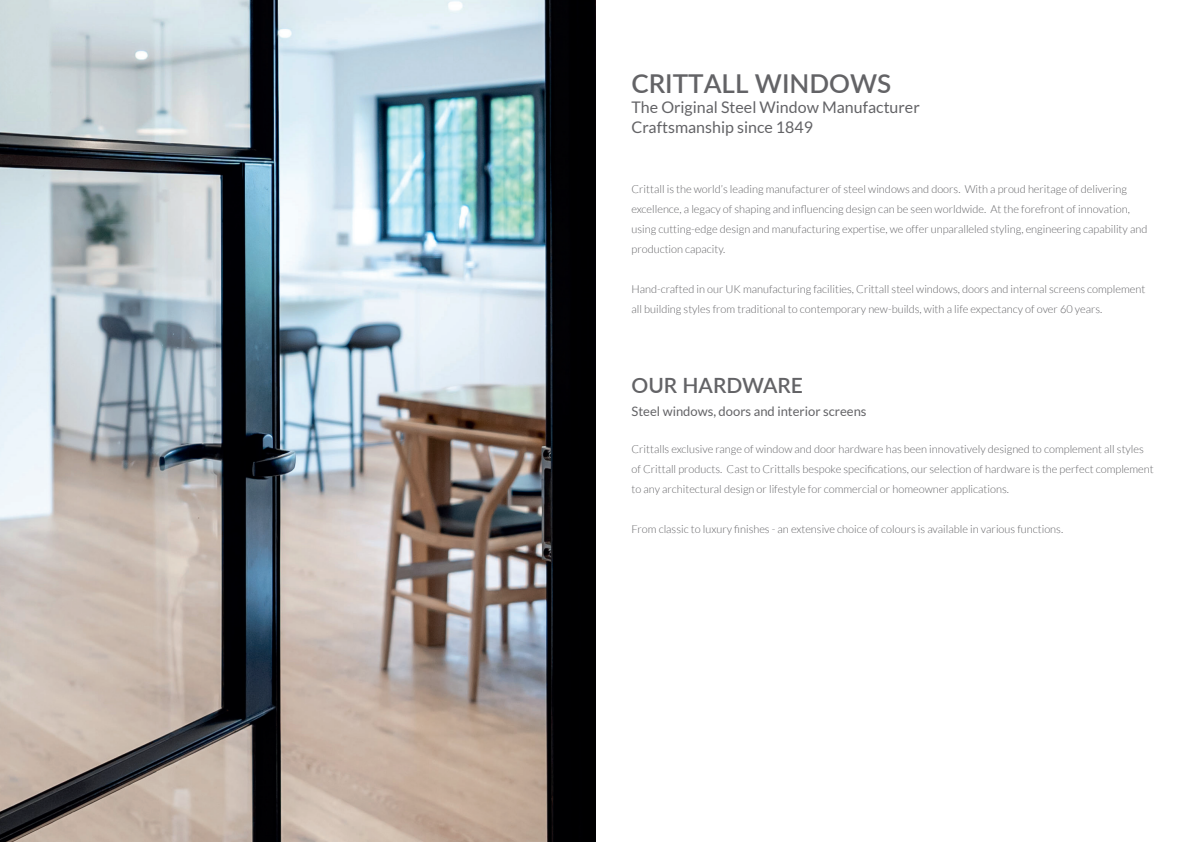
<style>
.page{position:relative;width:1191px;height:842px;background:#fff}
.page>*{position:absolute;margin:0;border:0;box-sizing:border-box;transform-origin:0 0}
.t1{font:600 26px "Lato";color:#636366}
.t2{font:600 21px "Lato";color:#636366}
.t3{font:16px/20px "Lato";color:#636366}
.t4{font:13px "Lato";color:#636366}
.t5{font:300 11px/20px "Lato";color:#636366}
</style>
<div class="page">
<img style="left:0;top:0;width:595px;height:842px">
<h1 class="t1" style="left:631px;top:65px;width:261px">CRITTALL WINDOWS</h1>
<h3 class="t3" style="left:631px;top:97px;width:290px">The Original Steel Window Manufacturer<br>Craftsmanship since 1849</h3>
<p class="t5" style="left:631px;top:179px;width:517px">Crittall is the world’s leading manufacturer of steel windows and doors. With a proud heritage of delivering excellence, a legacy of shaping and influencing design can be seen worldwide. At the forefront of innovation, using cutting-edge design and manufacturing expertise, we offer unparalleled styling, engineering capability and production capacity.</p>
<p class="t5" style="left:631px;top:279px;width:515px">Hand-crafted in our UK manufacturing facilities, Crittall steel windows, doors and internal screens complement all building styles from traditional to contemporary new-builds, with a life expectancy of over 60 years.</p>
<h2 class="t2" style="left:631px;top:370px;width:173px">OUR HARDWARE</h2>
<p class="t4" style="left:631px;top:404px;width:236px">Steel windows, doors and interior screens</p>
<p class="t5" style="left:631px;top:439px;width:524px">Crittalls exclusive range of window and door hardware has been innovatively designed to complement all styles of Crittall products. Cast to Crittalls bespoke specifications, our selection of hardware is the perfect complement to any architectural design or lifestyle for commercial or homeowner applications.</p>
<p class="t5" style="left:631px;top:519px;width:433px">From classic to luxury finishes - an extensive choice of colours is available in various functions.</p>
</div>
